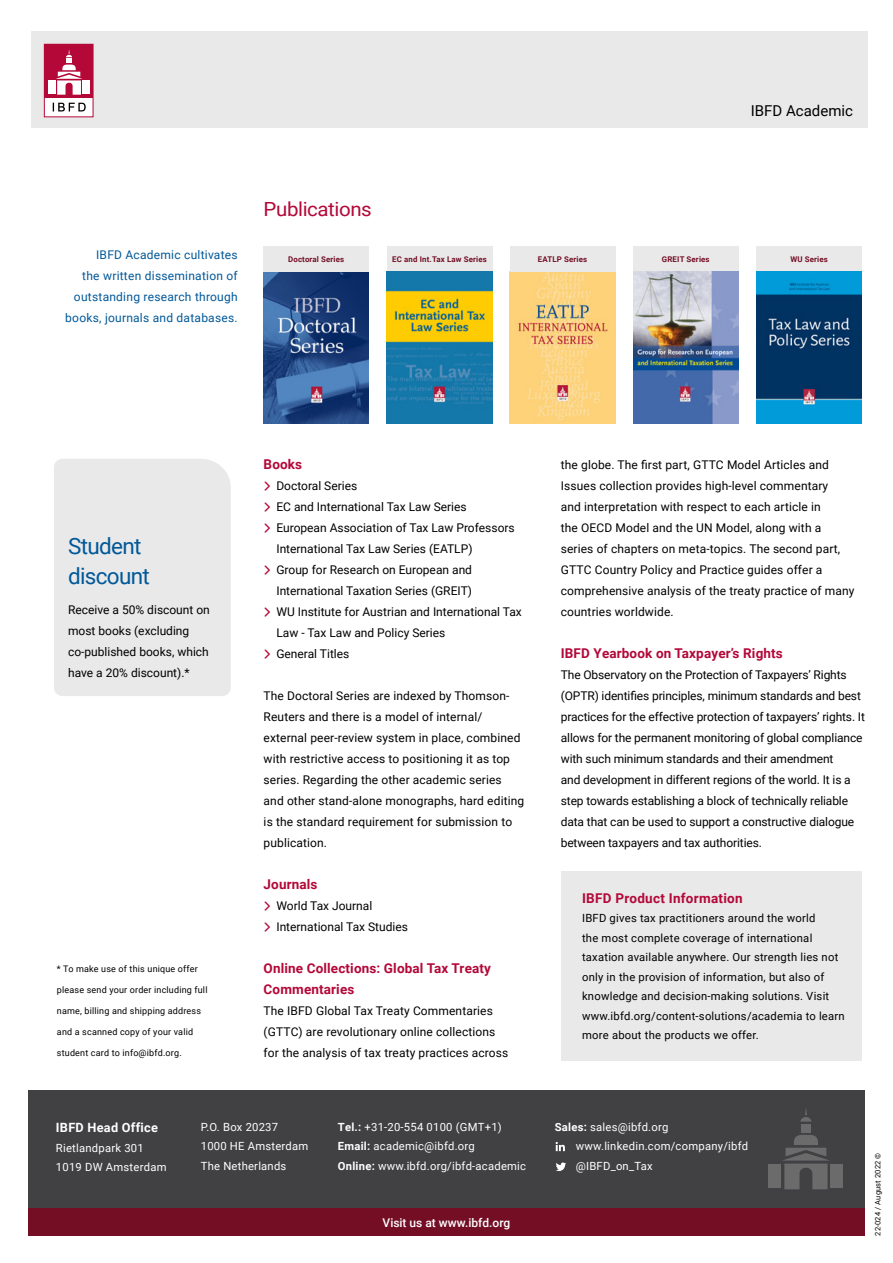
<style>
.page{position:relative;width:893px;height:1263px;background:#fff}
.page>*{position:absolute;margin:0;border:0;box-sizing:border-box;transform-origin:0 0}
.t1{font:22.5px/30px "Roboto";letter-spacing:-.03em;color:#005898}
.t2{font:19.5px "Roboto";letter-spacing:-.02em;color:#b30838;scale:1.05 1}
.t3{font:15px "Roboto";color:#000}
.t4{font:700 13.5px/21px "Roboto";letter-spacing:.01em;color:#b30838}
.t5{font:700 12.75px "Roboto";letter-spacing:.02em;color:#fff}
.t6{font:12px/21px "Roboto";color:#000}
.t7{font:12px/21px "Roboto";letter-spacing:.02em;color:#005898;text-align:right}
.t8{font:500 12px "Roboto";color:#fff}
.t9{font:11.25px/19.5px "Roboto";letter-spacing:.02em;color:#000}
.t10{font:11.25px/19.5px "Roboto";letter-spacing:.02em;color:#fff}
.t11{font:9px "Roboto";letter-spacing:.02em;color:#000}
.t12{font:700 7.8px "Roboto";letter-spacing:.02em;color:#730e25}
.t13{font:7.5px "Roboto";letter-spacing:.02em;color:#000}
.s1{color:#b30838}
.s2{font-weight:700}
</style>
<div class="page">
<div style="left:31px;top:31px;width:836px;height:97px;background:#e9e9ea"></div>
<div style="left:44px;top:44px;width:49px;height:73px;background:#b30838"></div>
<div style="left:45px;top:98px;width:48px;height:18px;background:#fff"></div>
<div style="left:48px;top:80px;width:7px;height:14px;background:#fff"></div>
<div style="left:83px;top:80px;width:7px;height:14px;background:#fff"></div>
<svg style="left:56px;top:49px;width:26px;height:46px"></svg>
<svg style="left:53px;top:103px;width:33px;height:8px"></svg>
<div style="left:44px;top:44px;width:49px;height:73px;border:1px solid #b30838"></div>
<div style="left:561px;top:872px;width:301px;height:189px;background:#e9e9ea"></div>
<div style="left:28px;top:1091px;width:837px;height:118px;background:#414042"></div>
<svg style="left:556px;top:1142px;width:9px;height:9px"></svg>
<svg style="left:556px;top:1162px;width:10px;height:9px"></svg>
<img style="left:510px;top:272px;width:105px;height:152px">
<img style="left:264px;top:272px;width:105px;height:152px">
<div style="left:264px;top:247px;width:105px;height:25px;background:#e9e9ea"></div>
<div style="left:387px;top:247px;width:105px;height:25px;background:#e9e9ea"></div>
<div style="left:510px;top:247px;width:105px;height:25px;background:#e9e9ea"></div>
<div style="left:633px;top:247px;width:105px;height:25px;background:#e9e9ea"></div>
<div style="left:756px;top:247px;width:106px;height:25px;background:#e9e9ea"></div>
<img style="left:633px;top:272px;width:105px;height:152px">
<img style="left:756px;top:272px;width:106px;height:152px">
<img style="left:387px;top:272px;width:105px;height:152px">
<div style="left:28px;top:1209px;width:837px;height:27px;background:#730e25"></div>
<div style="left:54px;top:459px;width:177px;height:237px;background:#e9e9ea"></div>
<div style="left:768px;top:1163px;width:13px;height:24px;background:#6c6b6c"></div>
<div style="left:801px;top:1124px;width:9px;height:8px;background:#6c6b6c"></div>
<svg style="left:800px;top:1109px;width:12px;height:12px"></svg>
<div style="left:830px;top:1163px;width:13px;height:24px;background:#6c6b6c"></div>
<svg style="left:783px;top:1135px;width:46px;height:54px"></svg>
<p class="t3" style="left:751px;top:100px;width:104px">IBFD Academic</p>
<p class="t7" style="left:65px;top:243px;width:174px">IBFD Academic cultivates<br>the written dissemination of outstanding research through books, journals and databases.</p>
<h2 class="t2" style="left:264px;top:195px;width:105px">Publications</h2>
<p class="t12" style="left:288px;top:254px;width:58px">Doctoral Series</p>
<p class="t12" style="left:392px;top:254px;width:96px">EC and Int.Tax Law Series</p>
<p class="t12" style="left:538px;top:254px;width:51px">EATLP Series</p>
<p class="t12" style="left:662px;top:254px;width:49px">GREIT Series</p>
<p class="t12" style="left:790px;top:254px;width:39px">WU Series</p>
<h1 class="t1" style="left:68px;top:530px;width:83px">Student discount</h1>
<p class="t6" style="left:68px;top:599px;width:143px">Receive a 50% discount on most books (excluding co-published books, which have a 20% discount).*</p>
<p class="t11" style="left:57px;top:962px;width:142px">* To make use of this unique offer</p>
<p class="t11" style="left:57px;top:983px;width:152px">please send your order including full</p>
<p class="t11" style="left:57px;top:1004px;width:146px">name, billing and shipping address</p>
<p class="t11" style="left:57px;top:1025px;width:138px">and a scanned copy of your valid</p>
<p class="t11" style="left:57px;top:1046px;width:126px">student card to info@ibfd.org.</p>
<p class="t4" style="left:264px;top:453px;width:40px">Books</p>
<p class="t6" style="left:264px;top:474px;width:95px"><span class="s1">〉</span> Doctoral Series</p>
<p class="t6" style="left:264px;top:495px;width:205px"><span class="s1">〉</span> EC and International Tax Law Series</p>
<p class="t6" style="left:264px;top:516px;width:253px"><span class="s1">〉</span> European Association of Tax Law Professors</p>
<p class="t6" style="left:276px;top:537px;width:198px">International Tax Law Series (EATLP)</p>
<p class="t6" style="left:264px;top:558px;width:210px"><span class="s1">〉</span> Group for Research on European and</p>
<p class="t6" style="left:276px;top:579px;width:197px">International Taxation Series (GREIT)</p>
<p class="t6" style="left:264px;top:600px;width:260px"><span class="s1">〉</span> WU Institute for Austrian and International Tax</p>
<p class="t6" style="left:276px;top:621px;width:170px">Law - Tax Law and Policy Series</p>
<p class="t6" style="left:264px;top:642px;width:87px"><span class="s1">〉</span> General Titles</p>
<p class="t6" style="left:264px;top:684px;width:262px">The Doctoral Series are indexed by Thomson-Reuters and there is a model of internal/ external peer-review system in place, combined with restrictive access to positioning it as top series. Regarding the other academic series and other stand-alone monographs, hard editing is the standard requirement for submission to publication.</p>
<p class="t4" style="left:264px;top:873px;width:55px">Journals</p>
<p class="t6" style="left:264px;top:894px;width:146px"><span class="s1">〉</span> World Tax Journal<br><span class="s1">〉</span> International Tax Studies</p>
<p class="t4" style="left:264px;top:957px;width:229px">Online Collections: Global Tax Treaty<br>Commentaries</p>
<p class="t6" style="left:264px;top:999px;width:246px">The IBFD Global Tax Treaty Commentaries (GTTC) are revolutionary online collections for the analysis of tax treaty practices across</p>
<p class="t6" style="left:561px;top:453px;width:295px">the globe. The first part, GTTC Model Articles and Issues collection provides high-level commentary<br>and interpretation with respect to each article in<br>the OECD Model and the UN Model, along with a series of chapters on meta-topics. The second part, GTTC Country Policy and Practice guides offer a comprehensive analysis of the treaty practice of many countries worldwide.</p>
<p class="t4" style="left:561px;top:642px;width:224px">IBFD Yearbook on Taxpayer’s Rights</p>
<p class="t6" style="left:561px;top:663px;width:306px">The Observatory on the Protection of Taxpayers’ Rights (OPTR) identifies principles, minimum standards and best practices for the effective protection of taxpayers’ rights. It allows for the permanent monitoring of global compliance with such minimum standards and their amendment<br>and development in different regions of the world. It is a step towards establishing a block of technically reliable data that can be used to support a constructive dialogue between taxpayers and tax authorities.</p>
<p class="t4" style="left:582px;top:887px;width:162px">IBFD Product Information</p>
<p class="t9" style="left:582px;top:908px;width:264px">IBFD gives tax practitioners around the world<br>the most complete coverage of international taxation available anywhere. Our strength lies not only in the provision of information, but also of knowledge and decision-making solutions. Visit www.ibfd.org/content-solutions/academia to learn more about the products we offer.</p>
<p class="t5" style="left:56px;top:1119px;width:104px">IBFD Head Office</p>
<p class="t10" style="left:56px;top:1138px;width:112px">Rietlandpark 301<br>1019 DW Amsterdam</p>
<p class="t10" style="left:201px;top:1117px;width:109px">P.O. Box 20237<br>1000 HE Amsterdam<br>The Netherlands</p>
<p class="t10" style="left:338px;top:1117px;width:190px"><span class="s2">Tel.:</span> +31-20-554 0100 (GMT+1)<br><span class="s2">Email:</span> academic@ibfd.org<br><span class="s2">Online:</span> www.ibfd.org/ibfd-academic</p>
<p class="t10" style="left:576px;top:1117px;width:174px;text-indent:-21px"><span class="s2">Sales:</span> sales@ibfd.org www.linkedin.com/company/ibfd @IBFD_on_Tax</p>
<p class="t8" style="left:383px;top:1214px;width:129px">Visit us at www.ibfd.org</p>
<p class="t13" style="left:872px;top:1236px;width:85px;rotate:-90deg">22-024 / August 2022 ©</p>
</div>
